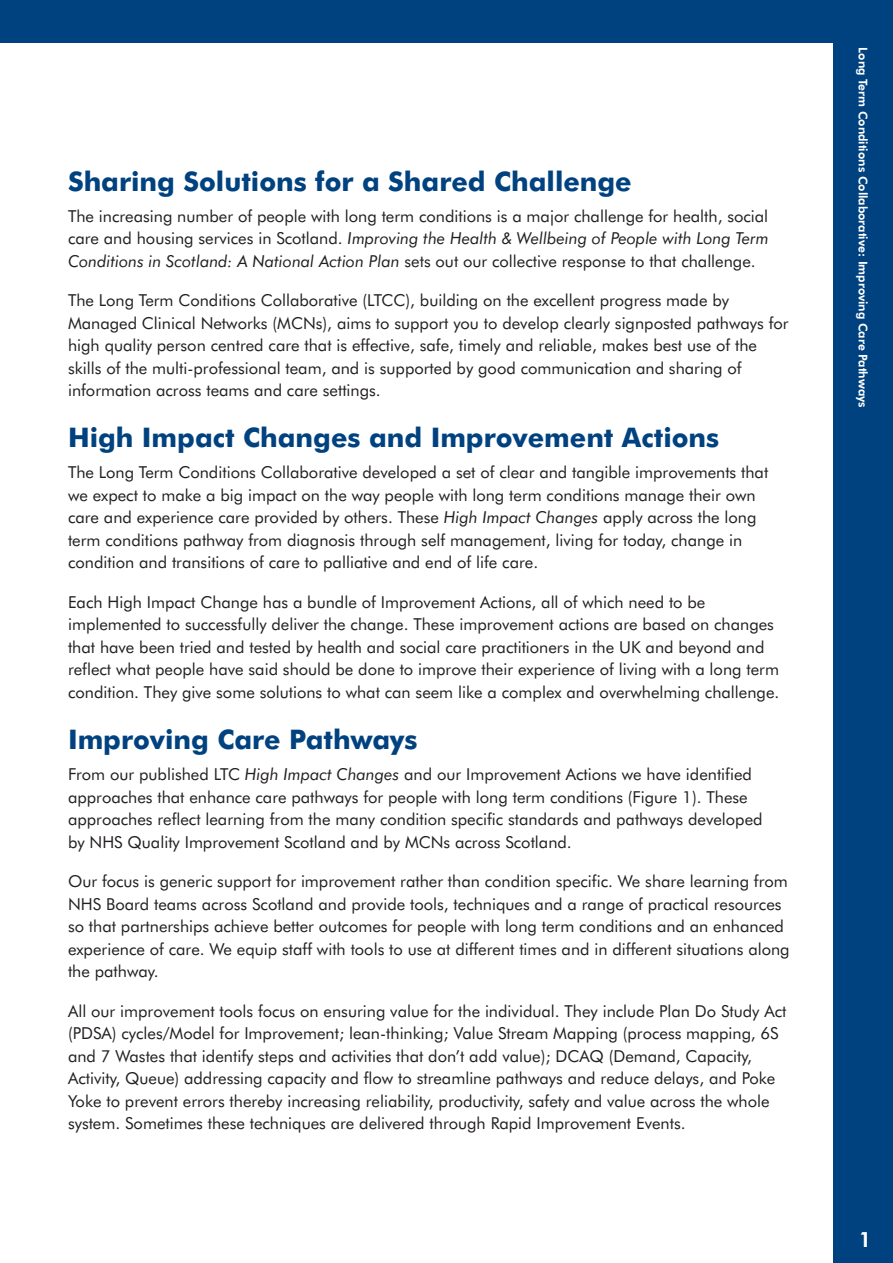
<style>
.page{position:relative;width:893px;height:1263px;background:#fff}
.page>*{position:absolute;margin:0;border:0;box-sizing:border-box;transform-origin:0 0}
.t1{font:700 27px "Futura BT";color:#004280}
.t2{font:800 21px "Futura BT";color:#fff}
.t3{font:16.5px/22.5px "Futura BT";color:#231f20}
.t4{font:800 12px "Futura BT";color:#fff}
.s1{font-style:italic}
</style>
<div class="page">
<div style="left:0;top:0;width:893px;height:43px;background:#004280"></div>
<div style="left:833px;top:0;width:60px;height:1263px;background:#004280"></div>
<h1 class="t1" style="left:68px;top:170px;width:565px">Sharing Solutions for a Shared Challenge</h1>
<p class="t3" style="left:68px;top:206px;width:702px;text-align:justify">The increasing number of people with long term conditions is a major challenge for health, social care and housing services in Scotland. <span class="s1">Improving the Health &amp; Wellbeing of People with Long Term Conditions in Scotland: A National Action Plan</span> sets out our collective response to that challenge.</p>
<p class="t3" style="left:68px;top:290px;width:722px">The Long Term Conditions Collaborative (LTCC), building on the excellent progress made by Managed Clinical Networks (MCNs), aims to support you to develop clearly signposted pathways for high quality person centred care that is effective, safe, timely and reliable, makes best use of the skills of the multi-professional team, and is supported by good communication and sharing of information across teams and care settings.</p>
<h1 class="t1" style="left:68px;top:427px;width:653px">High Impact Changes and Improvement Actions</h1>
<p class="t3" style="left:68px;top:463px;width:702px">The Long Term Conditions Collaborative developed a set of clear and tangible improvements that we expect to make a big impact on the way people with long term conditions manage their own care and experience care provided by others. These <span class="s1">High Impact Changes</span> apply across the long term conditions pathway from diagnosis through self management, living for today, change in condition and transitions of care to palliative and end of life care.</p>
<p class="t3" style="left:68px;top:592px;width:713px">Each High Impact Change has a bundle of Improvement Actions, all of which need to be implemented to successfully deliver the change. These improvement actions are based on changes that have been tried and tested by health and social care practitioners in the UK and beyond and reflect what people have said should be done to improve their experience of living with a long term condition. They give some solutions to what can seem like a complex and overwhelming challenge.</p>
<h1 class="t1" style="left:68px;top:729px;width:351px">Improving Care Pathways</h1>
<p class="t3" style="left:68px;top:764px;width:696px">From our published LTC <span class="s1">High Impact Changes</span> and our Improvement Actions we have identified approaches that enhance care pathways for people with long term conditions (Figure 1). These approaches reflect learning from the many condition specific standards and pathways developed by NHS Quality Improvement Scotland and by MCNs across Scotland.</p>
<p class="t3" style="left:68px;top:871px;width:723px">Our focus is generic support for improvement rather than condition specific. We share learning from NHS Board teams across Scotland and provide tools, techniques and a range of practical resources so that partnerships achieve better outcomes for people with long term conditions and an enhanced experience of care. We equip staff with tools to use at different times and in different situations along the pathway.</p>
<p class="t3" style="left:68px;top:1001px;width:720px">All our improvement tools focus on ensuring value for the individual. They include Plan Do Study Act (PDSA) cycles/Model for Improvement; lean-thinking; Value Stream Mapping (process mapping, 6S and 7 Wastes that identify steps and activities that don’t add value); DCAQ (Demand, Capacity, Activity, Queue) addressing capacity and flow to streamline pathways and reduce delays, and Poke Yoke to prevent errors thereby increasing reliability, productivity, safety and value across the whole system. Sometimes these techniques are delivered through Rapid Improvement Events.</p>
<p class="t4" style="left:868px;top:47px;width:362px;rotate:90deg">Long Term Conditions Collaborative: Improving Care Pathways</p>
<p class="t2" style="left:859px;top:1231px;width:14px">1</p>
</div>
